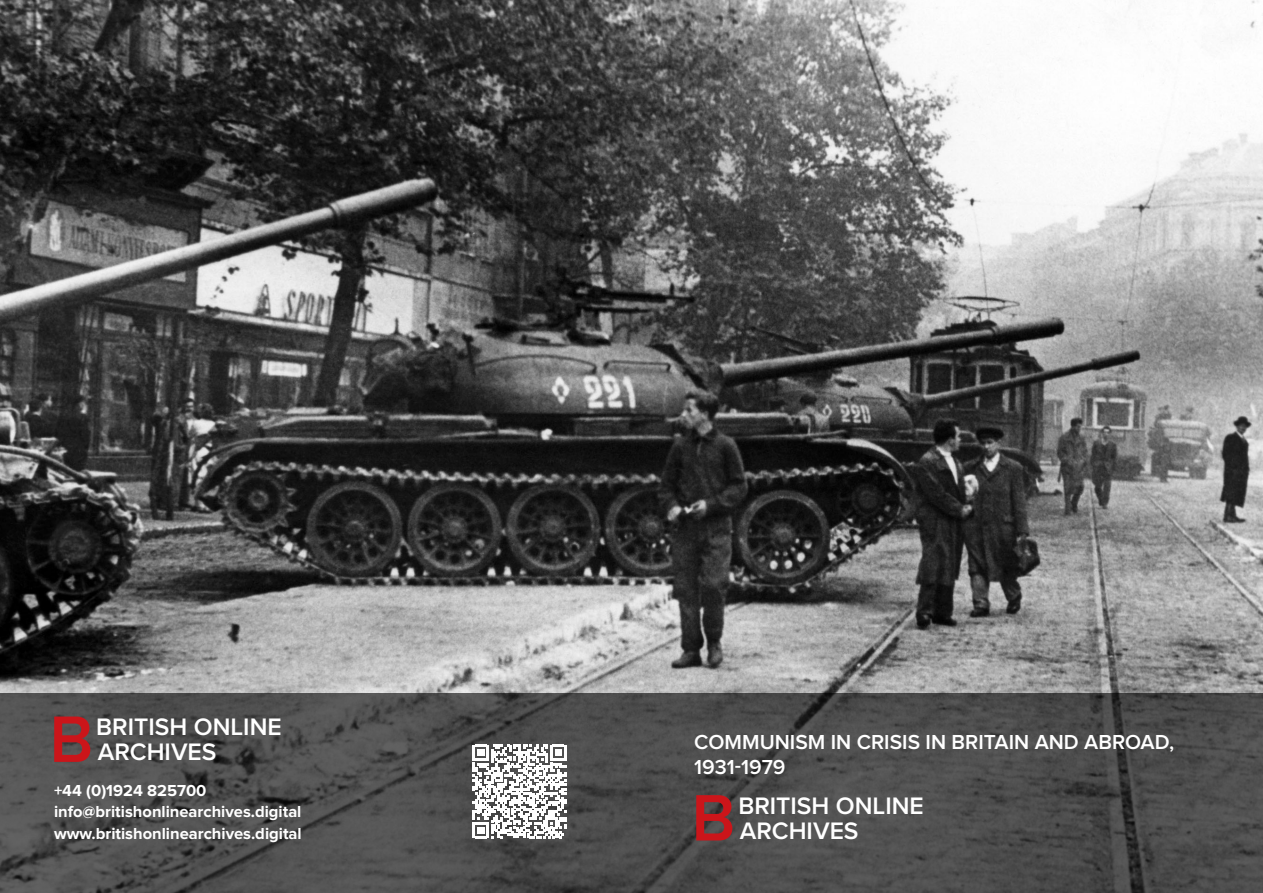
<style>
.page{position:relative;width:1263px;height:893px;background:#fff}
.page>*{position:absolute;margin:0;border:0;box-sizing:border-box;transform-origin:0 0}
.t1{font:600 67.95px "Proxima Nova";color:#cb151a}
.t2{font:600 24.75px/25px "Proxima Nova";color:#fff}
.t3{font:600 21px "Proxima Nova";color:#fff}
.t4{font:700 16.5px "Proxima Nova";color:#fff}
</style>
<div class="page">
<img style="left:0;top:0;width:1263px;height:693px">
<svg style="left:0;top:693px;width:1263px;height:200px;background:#4d4d4d"></svg>
<svg style="left:473px;top:745px;width:93px;height:93px"></svg>
<p class="t1" style="left:49px;top:688px;width:46px">B</p>
<p class="t2" style="left:96px;top:713px;width:187px">BRITISH ONLINE<br>ARCHIVES</p>
<p class="t4" style="left:54px;top:782px;width:154px">+44 (0)1924 825700</p>
<p class="t4" style="left:54px;top:804px;width:249px">info@britishonlinearchives.digital</p>
<p class="t4" style="left:54px;top:826px;width:249px">www.britishonlinearchives.digital</p>
<p class="t3" style="left:694px;top:732px;width:481px">COMMUNISM IN CRISIS IN BRITAIN AND ABROAD,</p>
<p class="t3" style="left:694px;top:758px;width:93px">1931-1979</p>
<p class="t1" style="left:691px;top:767px;width:46px">B</p>
<p class="t2" style="left:738px;top:792px;width:187px">BRITISH ONLINE<br>ARCHIVES</p>
</div>
